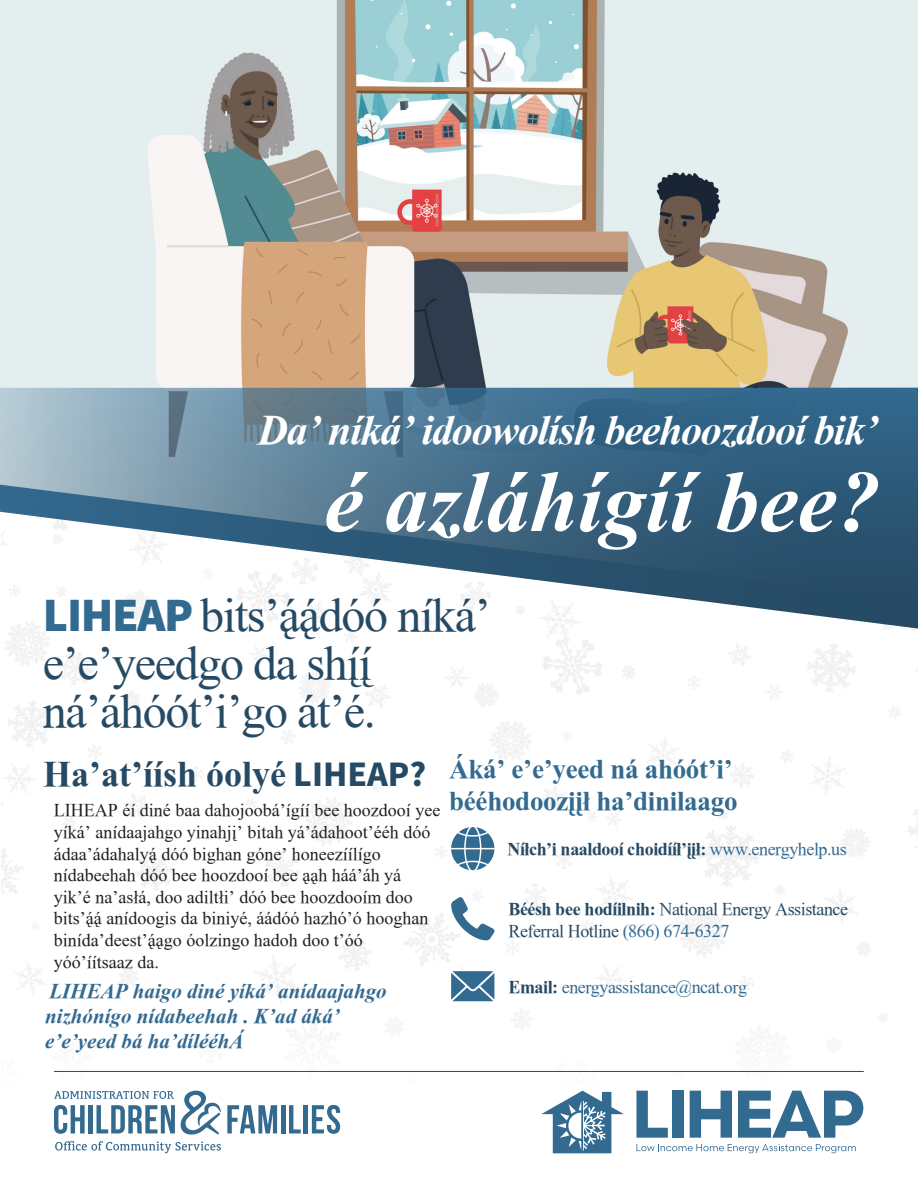
<style>
.page{position:relative;width:918px;height:1188px;background:#fff}
.page>*{position:absolute;margin:0;border:0;box-sizing:border-box;transform-origin:0 0}
.t1{font:italic 700 87px "Times New Roman Navajo";color:#fff}
.t2{font:48px/48px "Times New Roman Navajo";letter-spacing:-.03em;color:#264a64}
.t3{font:italic 700 42px "Times New Roman Navajo";letter-spacing:-.03em;color:#fff}
.t4{font:700 36px "Times New Roman Navajo";color:#264a64}
.t5{font:700 27px/32.4px "Times New Roman Navajo";letter-spacing:-.01em;color:#336a90}
.t6{font:italic 700 21px "Times New Roman Navajo";color:#336a90}
.t7{font:18px/21.6px "Times New Roman Navajo";color:#231f20}
.t8{font:18px/21.6px "Times New Roman Navajo";letter-spacing:-.025em;color:#264a64}
.t9{font:700 18px "Times New Roman Navajo";letter-spacing:-.025em;color:#264a64}
.t10{font:18px "Times New Roman Navajo";letter-spacing:-.025em;color:#336a90}
.s1{font-family:"Source Sans Pro";font-weight:900;color:#336a90}
.s2{font-family:"Source Sans Pro"}
.s3{font-weight:400;color:#336a90}
.s4{font-weight:700}
.s5{font-family:"Times New Roman";color:#336a90}
.s6{font-weight:700;color:#264a64}
.s7{font-family:"Times New Roman"}
</style>
<div class="page">
<img style="left:1px;top:629px;width:917px;height:525px">
<hr style="left:54px;top:1071px;width:810px;height:1px;background:#264a64">
<img style="left:0;top:0;width:918px;height:388px">
<svg style="left:0;top:388px;width:918px;height:97px;background:#567e98"></svg>
<svg style="left:0;top:485px;width:918px;height:144px"></svg>
<svg style="left:451px;top:828px;width:43px;height:42px"></svg>
<svg style="left:451px;top:897px;width:44px;height:43px"></svg>
<svg style="left:451px;top:971px;width:43px;height:30px"></svg>
<svg style="left:54px;top:1091px;width:120px;height:8px"></svg>
<svg style="left:54px;top:1105px;width:31px;height:29px"></svg>
<div style="left:88px;top:1105px;width:5px;height:28px;background:#336a90"></div>
<svg style="left:96px;top:1105px;width:79px;height:28px"></svg>
<svg style="left:227px;top:1105px;width:50px;height:28px"></svg>
<hr style="left:281px;top:1105px;width:4px;height:28px;background:#336a90">
<svg style="left:289px;top:1105px;width:12px;height:28px"></svg>
<hr style="left:304px;top:1105px;width:4px;height:28px;background:#336a90">
<svg style="left:312px;top:1105px;width:28px;height:29px"></svg>
<svg style="left:181px;top:1091px;width:40px;height:44px"></svg>
<svg style="left:55px;top:1141px;width:166px;height:12px"></svg>
<svg style="left:636px;top:1144px;width:220px;height:9px"></svg>
<svg style="left:636px;top:1091px;width:32px;height:47px"></svg>
<div style="left:672px;top:1091px;width:11px;height:47px;background:#336a90"></div>
<svg style="left:690px;top:1091px;width:42px;height:47px"></svg>
<svg style="left:738px;top:1091px;width:125px;height:47px"></svg>
<svg style="left:541px;top:1091px;width:83px;height:62px"></svg>
<p class="t3" style="left:258px;top:401px;width:622px">Da’ n7k1’ idoowol7sh beehoozdoo7 bik’</p>
<p class="t1" style="left:324px;top:441px;width:557px">4 azl1h7g77 bee?</p>
<p class="t2" style="left:43px;top:589px;width:449px"><span class="s1">LIHEAP</span> bits’33d00 n7k1’</p>
<h1 class="t2" style="left:43px;top:637px;width:334px">e’e’yeedgo da sh99 n1’1h00t’i’go 1t’4.</h1>
<h1 class="t4" style="left:43px;top:750px;width:385px">Ha’at’77sh 0oly4 <span class="s2">LIHEAP?</span></h1>
<p class="t7" style="left:54px;top:798px;width:388px">LIHEAP 47 din4 baa dahojoob1’7g77 bee hoozdoo7 yee y7k1’ an7daajahgo yinahj8’ bitah y1’1dahoot’44h d00<br>1daa’1dahaly3 d00 bighan g0ne’ honeez77l7go n7dabeehah d00 bee hoozdoo7 bee 22h h11’1h y1 yik’4 na’as[1, doo adilt[i’ d00 bee hoozdoo7m doo bits’33 an7doogis da biniy4, 11d00 hazh0’0 hooghan bin7da’deest’32go 0olzingo hadoh doo t’00 y00’77tsaaz da.</p>
<p class="t6" style="left:49px;top:976px;width:339px">LIHEAP haigo din4 y7k1’ an7daajahgo</p>
<p class="t6" style="left:45px;top:1001px;width:296px">nizh0n7go n7dabeehah . K’ad 1k1’</p>
<p class="t6" style="left:45px;top:1027px;width:200px">e’e’yeed b1 ha’d7l44h!</p>
<h2 class="t5" style="left:449px;top:751px;width:290px">!k1’ e’e’yeed n1 ah00t’i’ b44hodooz88[ ha’dinilaago</h2>
<p class="t9" style="left:507px;top:836px;width:341px">N7[ch’i naaldoo7 choid77[’88[: <span class="s3">www.energyhelp.us</span></p>
<p class="t8" style="left:508px;top:897px;width:341px"><span class="s4">B44sh bee hod7ilnih:</span> National Energy Assistance<br>Referral Hotline <span class="s5">(866) 674-6327</span></p>
<p class="t10" style="left:508px;top:975px;width:240px"><span class="s6">Email:</span> energyassistance<span class="s7">@ncat.</span>org</p>
</div>
